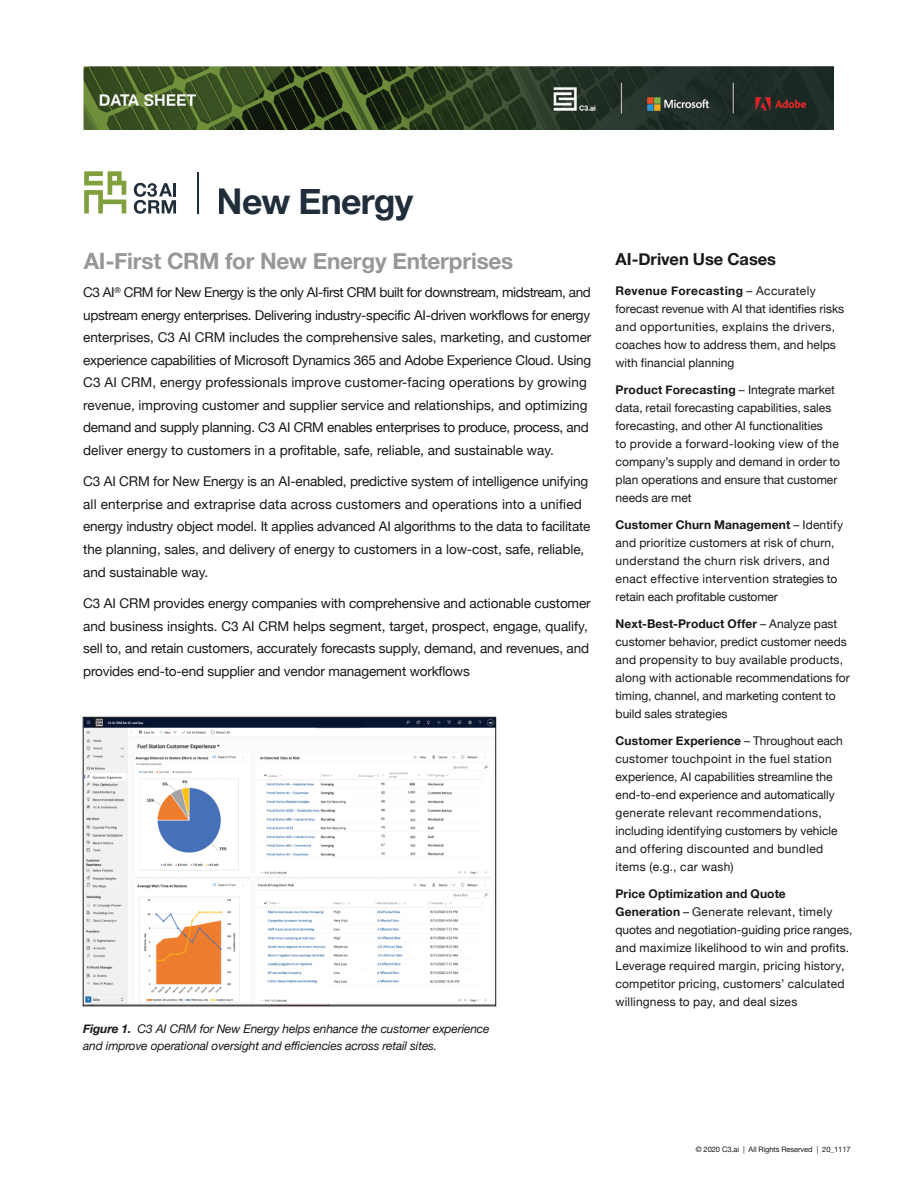
<style>
.page{position:relative;width:918px;height:1188px;background:#fff}
.page>*{position:absolute;margin:0;border:0;box-sizing:border-box;transform-origin:0 0}
.t1{font:700 35.55px "Helvetica Neue";letter-spacing:-.02em;color:#212d3b}
.t2{font:700 22.5px "Helvetica Neue";letter-spacing:-.01em;color:#979797}
.t3{font:700 16.5px "Helvetica Neue";color:#181818}
.t4{font:13.5px/22.5px "Helvetica Neue";letter-spacing:-.01em;color:#181818}
.t5{font:12px/18px "Helvetica Neue";letter-spacing:.005em;color:#181818}
.t6{font:italic 12px/16.5px "Helvetica Neue";letter-spacing:-.015em;color:#181818}
.t7{font:7.5px "Helvetica Neue";letter-spacing:-.01em;color:#181818}
.s1{font-weight:700}
</style>
<div class="page">
<hr style="left:197px;top:172px;width:1px;height:42px;background:#212d3b">
<svg style="left:134px;top:183px;width:42px;height:31px"></svg>
<svg style="left:84px;top:171px;width:42px;height:43px"></svg>
<img style="left:85px;top:719px;width:409px;height:285px">
<div style="left:83px;top:717px;width:413px;height:289px;border:1px solid #181818"></div>
<img style="left:84px;top:67px;width:749px;height:63px">
<h1 class="t1" style="left:217px;top:173px;width:198px">New Energy</h1>
<h2 class="t2" style="left:84px;top:244px;width:431px">AI-First CRM for New Energy Enterprises</h2>
<p class="t4" style="left:83px;top:282px;width:510px">C3 AI<sup>®</sup> CRM for New Energy is the only AI-first CRM built for downstream, midstream, and upstream energy enterprises. Delivering industry-specific AI-driven workflows for energy enterprises, C3 AI CRM includes the comprehensive sales, marketing, and customer experience capabilities of Microsoft Dynamics 365 and Adobe Experience Cloud. Using C3 AI CRM, energy professionals improve customer-facing operations by growing revenue, improving customer and supplier service and relationships, and optimizing demand and supply planning. C3 AI CRM enables enterprises to produce, process, and deliver energy to customers in a profitable, safe, reliable, and sustainable way.</p>
<p class="t4" style="left:83px;top:471px;width:509px">C3 AI CRM for New Energy is an AI-enabled, predictive system of intelligence unifying all enterprise and extraprise data across customers and operations into a unified energy industry object model. It applies advanced AI algorithms to the data to facilitate the planning, sales, and delivery of energy to customers in a low-cost, safe, reliable, and sustainable way.</p>
<p class="t4" style="left:83px;top:593px;width:509px">C3 AI CRM provides energy companies with comprehensive and actionable customer and business insights. C3 AI CRM helps segment, target, prospect, engage, qualify, sell to, and retain customers, accurately forecasts supply, demand, and revenues, and provides end-to-end supplier and vendor management workflows</p>
<p class="t6" style="left:83px;top:1021px;width:408px"><span class="s1">Figure 1.</span> C3 AI CRM for New Energy helps enhance the customer experience and improve operational oversight and efficiencies across retail sites.</p>
<h3 class="t3" style="left:616px;top:246px;width:162px">AI-Driven Use Cases</h3>
<p class="t5" style="left:616px;top:282px;width:230px"><span class="s1">Revenue Forecasting</span> – Accurately forecast revenue with AI that identifies risks and opportunities, explains the drivers, coaches how to address them, and helps with financial planning</p>
<p class="t5" style="left:616px;top:381px;width:226px"><span class="s1">Product Forecasting</span> – Integrate market data, retail forecasting capabilities, sales forecasting, and other AI functionalities<br>to provide a forward-looking view of the company’s supply and demand in order to plan operations and ensure that customer needs are met</p>
<p class="t5" style="left:616px;top:516px;width:229px"><span class="s1">Customer Churn Management</span> – Identify and prioritize customers at risk of churn, understand the churn risk drivers, and enact effective intervention strategies to retain each profitable customer</p>
<p class="t5" style="left:616px;top:615px;width:236px"><span class="s1">Next-Best-Product Offer</span> – Analyze past customer behavior, predict customer needs and propensity to buy available products, along with actionable recommendations for timing, channel, and marketing content to build sales strategies</p>
<p class="t5" style="left:616px;top:732px;width:229px"><span class="s1">Customer Experience</span> – Throughout each customer touchpoint in the fuel station experience, AI capabilities streamline the end-to-end experience and automatically generate relevant recommendations, including identifying customers by vehicle and offering discounted and bundled items (e.g., car wash)</p>
<p class="t5" style="left:616px;top:885px;width:238px"><span class="s1">Price Optimization and Quote Generation</span> – Generate relevant, timely quotes and negotiation-guiding price ranges, and maximize likelihood to win and profits.<br>Leverage required margin, pricing history, competitor pricing, customers’ calculated willingness to pay, and deal sizes</p>
<p class="t7" style="left:696px;top:1144px;width:156px">© 2020 C3.ai | All Rights Reserved | 20_1117</p>
</div>
